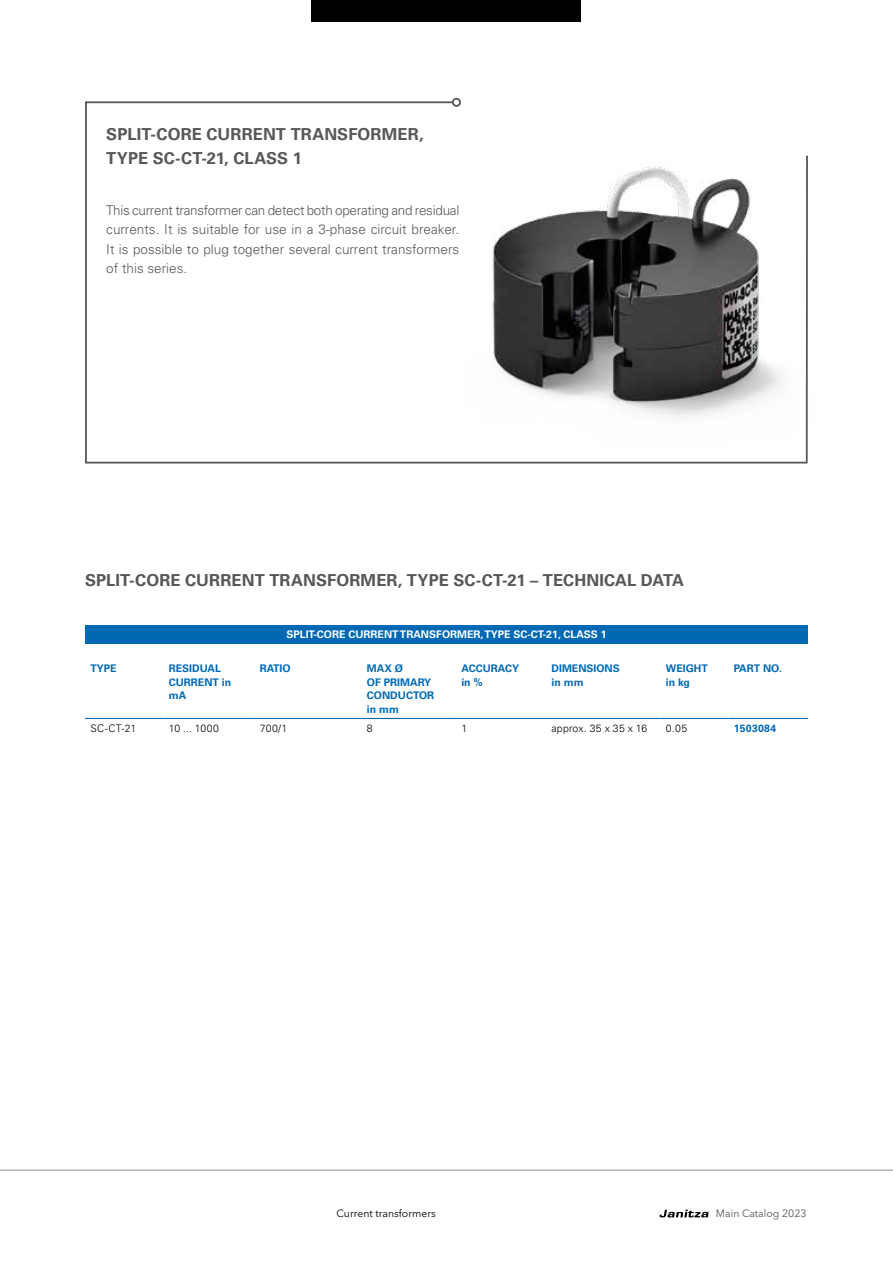
<style>
.page{position:relative;width:893px;height:1263px;background:#fff}
.page>*{position:absolute;margin:0;border:0;box-sizing:border-box;transform-origin:0 0}
.t1{font:700 16.5px "Univers LT Std";letter-spacing:.005em;color:#575756}
.Fliesstext{font:300 13.5px/19.5px "Univers LT Std";color:#575756;text-align:justify}
.Text_Blau__Versalien{font:700 10.5px/13.5px "Univers LT Std";color:#0069b4}
.Kopfzeile_weiß__7pt{font:700 10.5px "Univers LT Std";color:#fff}
.Text_schwarz__7pt__l{font:300 10.5px "Univers LT Std";letter-spacing:.02em;color:#000}
.t2{font:10.5px "Avenir Next LT Pro";color:#000}
.t3{font:10.5px "Avenir Next LT Pro";color:#575756}
.Text_schwarz__7pt__l-2{font:700 10.5px "Univers LT Std";letter-spacing:.025em;color:#0069b4}
</style>
<div class="page">
<hr style="left:0;top:1169px;width:893px;height:2px;background:#b3b2b2">
<div style="left:312px;top:0;width:269px;height:21px;background:#000"></div>
<svg style="left:659px;top:1209px;width:49px;height:8px"></svg>
<div style="left:85px;top:625px;width:723px;height:19px;background:#0069b4"></div>
<hr style="left:85px;top:718px;width:78px;height:1px;background:#0069b4">
<hr style="left:163px;top:718px;width:91px;height:1px;background:#0069b4">
<hr style="left:254px;top:718px;width:107px;height:1px;background:#0069b4">
<hr style="left:361px;top:718px;width:95px;height:1px;background:#0069b4">
<hr style="left:456px;top:718px;width:90px;height:1px;background:#0069b4">
<hr style="left:546px;top:718px;width:114px;height:1px;background:#0069b4">
<hr style="left:660px;top:718px;width:68px;height:1px;background:#0069b4">
<hr style="left:728px;top:718px;width:80px;height:1px;background:#0069b4">
<svg style="left:85px;top:101px;width:723px;height:363px"></svg>
<div style="left:452px;top:98px;width:9px;height:9px;border:2px solid #575756;border-radius:50%"></div>
<p class="t1" style="left:106px;top:124px;width:319px">SPLIT-CORE CURRENT TRANSFORMER,</p>
<p class="t1" style="left:106px;top:148px;width:197px">TYPE SC-CT-21, CLASS 1</p>
<p class="Fliesstext" style="left:106px;top:200px;width:355px">This current transformer can detect both operating and residual currents. It is suitable for use in a 3-phase circuit breaker.<br>It is possible to plug together several current transformers of this series.</p>
<p class="t1" style="left:85px;top:570px;width:600px">SPLIT-CORE CURRENT TRANSFORMER, TYPE SC-CT-21 – TECHNICAL DATA</p>
<p class="Kopfzeile_weiß__7pt" style="left:286px;top:628px;width:322px">SPLIT-CORE CURRENT TRANSFORMER, TYPE SC-CT-21, CLASS 1</p>
<p class="Text_Blau__Versalien" style="left:91px;top:662px;width:28px">TYPE</p>
<p class="Text_Blau__Versalien" style="left:169px;top:662px;width:64px">RESIDUAL<br>CURRENT in mA</p>
<p class="Text_Blau__Versalien" style="left:260px;top:662px;width:32px">RATIO</p>
<p class="Text_Blau__Versalien" style="left:367px;top:662px;width:69px">MAX Ø<br>OF PRIMARY<br>CONDUCTOR in mm</p>
<p class="Text_Blau__Versalien" style="left:461px;top:662px;width:59px">ACCURACY in %</p>
<p class="Text_Blau__Versalien" style="left:551px;top:662px;width:70px">DIMENSIONS in mm</p>
<p class="Text_Blau__Versalien" style="left:666px;top:662px;width:43px">WEIGHT in kg</p>
<p class="Text_Blau__Versalien" style="left:734px;top:662px;width:50px">PART NO.</p>
<p class="Text_schwarz__7pt__l" style="left:91px;top:721px;width:47px">SC-CT-21</p>
<p class="Text_schwarz__7pt__l" style="left:169px;top:721px;width:52px">10 ... 1000</p>
<p class="Text_schwarz__7pt__l" style="left:260px;top:721px;width:29px">700/1</p>
<p class="Text_schwarz__7pt__l" style="left:367px;top:721px;width:7px">8</p>
<p class="Text_schwarz__7pt__l" style="left:461px;top:721px;width:7px">1</p>
<p class="Text_schwarz__7pt__l" style="left:551px;top:721px;width:97px">approx. 35 x 35 x 16</p>
<p class="Text_schwarz__7pt__l" style="left:666px;top:721px;width:23px">0.05</p>
<p class="Text_schwarz__7pt__l-2" style="left:734px;top:722px;width:44px">1503084</p>
<p class="t2" style="left:336px;top:1207px;width:101px">Current transformers</p>
<p class="t3" style="left:716px;top:1207px;width:92px">Main Catalog 2023</p>
</div>
